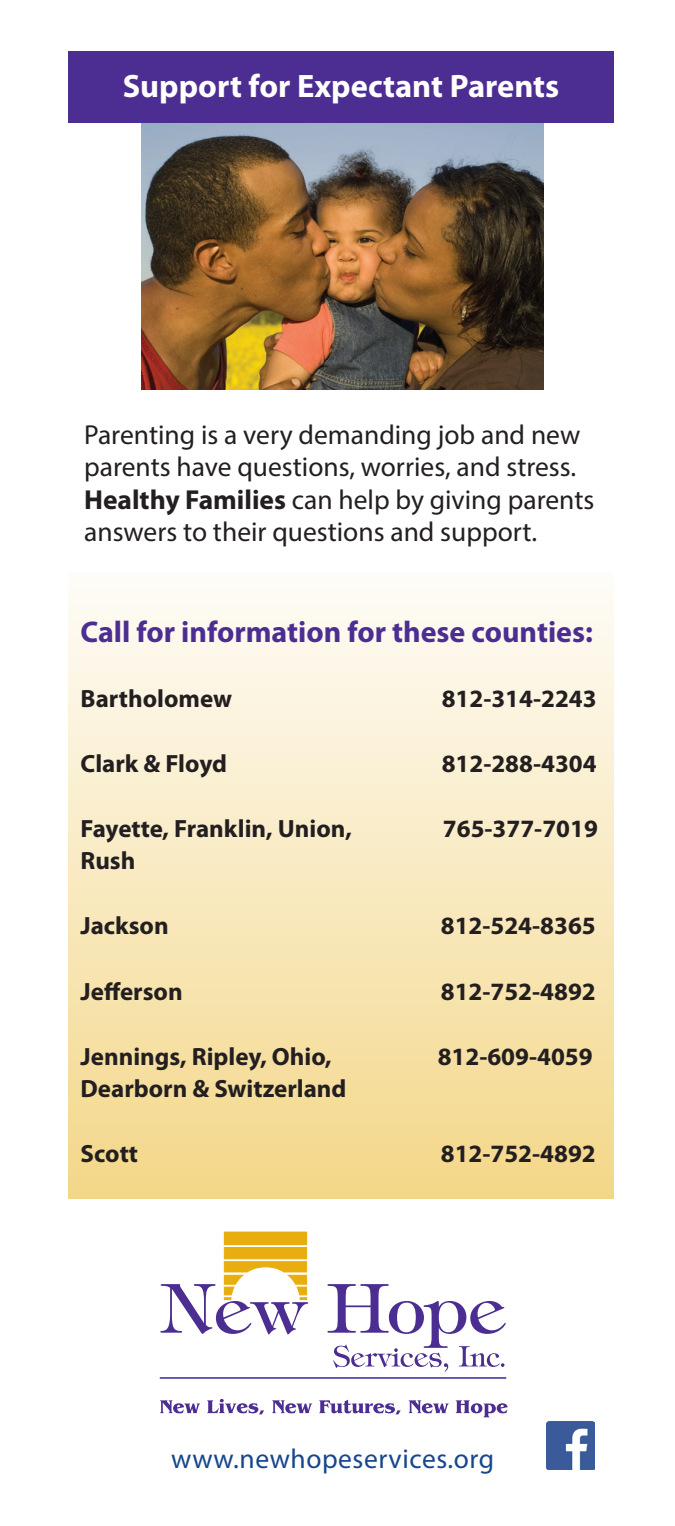
<style>
.page{position:relative;width:675px;height:1526px;background:#fff}
.page>*{position:absolute;margin:0;border:0;box-sizing:border-box;transform-origin:0 0}
.t1{font:700 32.5px "Myriad Pro";color:#fff}
.t2{font:700 30px "Myriad Pro";color:#4c2e92}
.t3{font:27.5px/32.5px "Myriad Pro";color:#231f20}
.t4{font:27.5px "Myriad Pro";letter-spacing:.02em;color:#17468e}
.t5{font:700 25px "Myriad Pro";color:#231f20}
.s1{font-weight:700}
</style>
<div class="page">
<img style="left:142px;top:123px;width:402px;height:267px">
<div style="left:68px;top:572px;width:545px;height:627px;background:linear-gradient(to bottom,#fefcf8,#f3d788)"></div>
<div style="left:68px;top:52px;width:545px;height:71px;background:#4c2e92"></div>
<img style="left:546px;top:1421px;width:48px;height:48px">
<div style="left:224px;top:1232px;width:82px;height:12px;background:#e8ae0f"></div>
<div style="left:224px;top:1231px;width:83px;height:14px;border:1px solid #e8ae0f"></div>
<div style="left:224px;top:1247px;width:83px;height:12px;background:#e8ae0f;border:1px solid #e8ae0f"></div>
<svg style="left:160px;top:1261px;width:148px;height:73px"></svg>
<svg style="left:327px;top:1284px;width:178px;height:87px"></svg>
<svg style="left:160px;top:1400px;width:40px;height:13px"></svg>
<svg style="left:207px;top:1398px;width:57px;height:16px"></svg>
<svg style="left:272px;top:1400px;width:40px;height:13px"></svg>
<svg style="left:319px;top:1400px;width:81px;height:14px"></svg>
<svg style="left:408px;top:1400px;width:40px;height:13px"></svg>
<svg style="left:455px;top:1400px;width:52px;height:17px"></svg>
<hr style="left:160px;top:1377px;width:346px;height:1px;background:#4c2e92">
<h1 class="t1" style="left:123px;top:65px;width:438px">Support for Expectant Parents</h1>
<p class="t3" style="left:84px;top:418px;width:511px">Parenting is a very demanding job and new parents have questions, worries, and stress.<br><span class="s1">Healthy Families</span> can help by giving parents answers to their questions and support.</p>
<p class="t2" style="left:80px;top:612px;width:514px">Call for information for these counties:</p>
<p class="t5" style="left:80px;top:682px;width:153px">Bartholomew</p>
<p class="t5" style="left:441px;top:682px;width:156px">812-314-2243</p>
<p class="t5" style="left:80px;top:747px;width:148px">Clark &amp; Floyd</p>
<p class="t5" style="left:441px;top:747px;width:156px">812-288-4304</p>
<p class="t5" style="left:80px;top:812px;width:273px">Fayette, Franklin, Union,</p>
<p class="t5" style="left:443px;top:812px;width:156px">765-377-7019</p>
<p class="t5" style="left:80px;top:844px;width:56px">Rush</p>
<p class="t5" style="left:80px;top:909px;width:90px">Jackson</p>
<p class="t5" style="left:440px;top:909px;width:156px">812-524-8365</p>
<p class="t5" style="left:80px;top:974px;width:104px">Jefferson</p>
<p class="t5" style="left:440px;top:974px;width:156px">812-752-4892</p>
<p class="t5" style="left:80px;top:1039px;width:252px">Jennings, Ripley, Ohio,</p>
<p class="t5" style="left:437px;top:1039px;width:156px">812-609-4059</p>
<p class="t5" style="left:80px;top:1072px;width:267px">Dearborn &amp; Switzerland</p>
<p class="t5" style="left:80px;top:1137px;width:59px">Scott</p>
<p class="t5" style="left:440px;top:1137px;width:156px">812-752-4892</p>
<p class="t4" style="left:171px;top:1441px;width:324px">www.newhopeservices.org</p>
</div>
